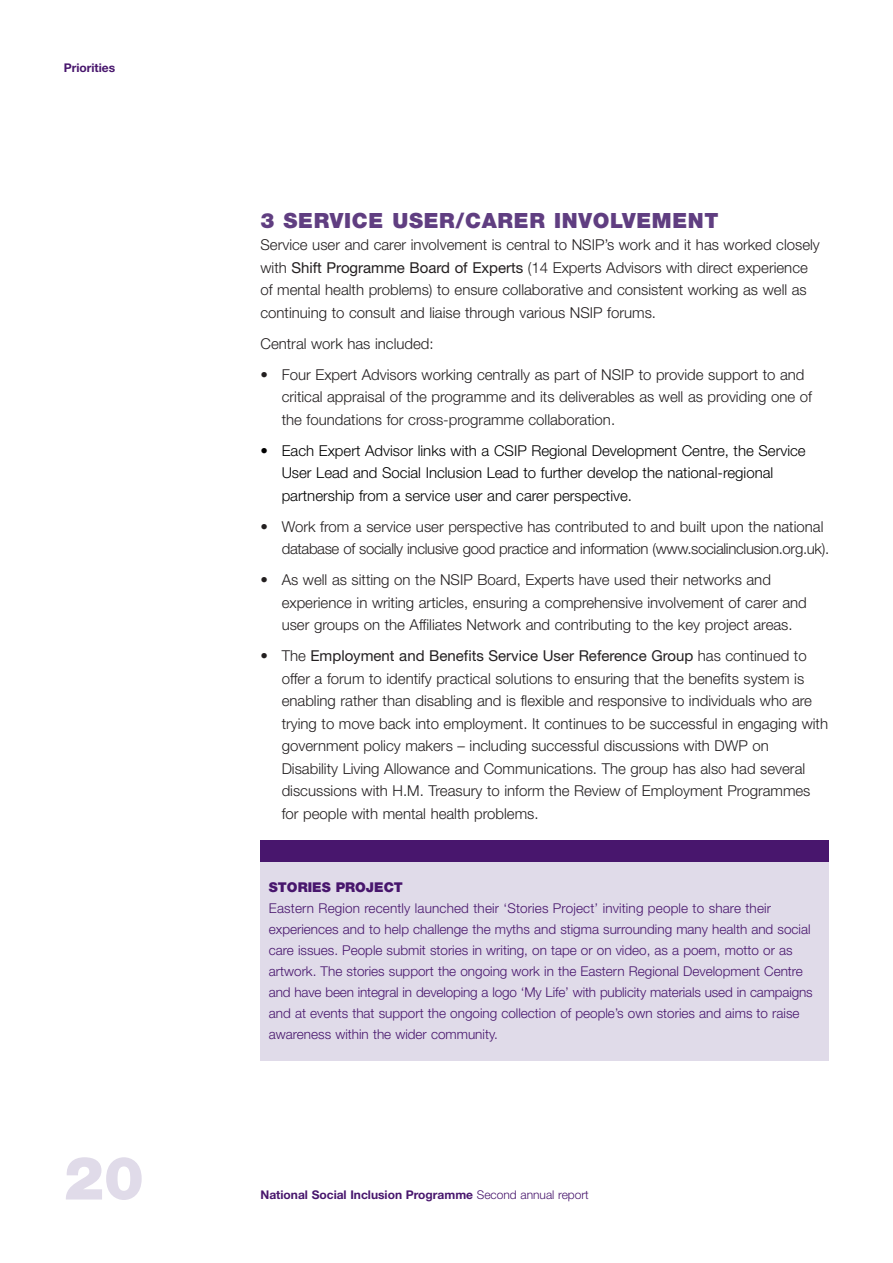
<style>
.page{position:relative;width:893px;height:1263px;background:#fff}
.page>*{position:absolute;margin:0;border:0;box-sizing:border-box;transform-origin:0 0}
.t1{font:900 60px "Helvetica Neue";color:#e0dbe9}
.t2{font:900 21px "Helvetica Neue";letter-spacing:.035em;color:#603e81}
.t3{font:300 15px/22.5px "Helvetica Neue";color:#231f20}
.t4{font:300 15px/22.5px "Helvetica Neue";color:#000}
.t5{font:300 15px/22.5px "Helvetica Neue";letter-spacing:-.02em;color:#231f20}
.t6{font:300 13.5px/21px "Helvetica Neue";color:#48166d}
.t7{font:900 13.5px "Helvetica Neue";color:#48166d}
.t8{font:700 12px "Helvetica Neue";color:#48166d}
.s1{font-weight:400}
.s2{font-weight:300}
</style>
<div class="page">
<div style="left:260px;top:861px;width:569px;height:200px;background:#e0dbe9"></div>
<div style="left:260px;top:840px;width:569px;height:21px;background:#48166d"></div>
<p class="t8" style="left:64px;top:64px;width:53px">Priorities</p>
<h1 class="t1" style="left:64px;top:1157px;width:82px">20</h1>
<h2 class="t2" style="left:260px;top:213px;width:460px">3 SERVICE USER/CARER INVOLVEMENT</h2>
<p class="t3" style="left:260px;top:235px;width:561px">Service user and carer involvement is central to NSIP’s work and it has worked closely with <span class="s1">Shift Programme Board of Experts</span> (14 Experts Advisors with direct experience of mental health problems) to ensure collaborative and consistent working as well as continuing to consult and liaise through various NSIP forums.</p>
<p class="t3" style="left:260px;top:333px;width:175px">Central work has included:</p>
<p class="t3" style="left:282px;top:364px;width:532px;text-indent:-21px">• Four Expert Advisors working centrally as part of NSIP to provide support to and critical appraisal of the programme and its deliverables as well as providing one of the foundations for cross-programme collaboration.</p>
<p class="t4" style="left:282px;top:440px;width:525px;text-indent:-21px">• Each Expert Advisor links with a CSIP Regional Development Centre, the Service<br>User Lead and Social Inclusion Lead to further develop the national-regional partnership from a service user and carer perspective.</p>
<p class="t5" style="left:282px;top:516px;width:549px;text-indent:-21px">• Work from a service user perspective has contributed to and built upon the national database of socially inclusive good practice and information (www.socialinclusion.org.uk).</p>
<p class="t3" style="left:282px;top:570px;width:527px;text-indent:-21px">• As well as sitting on the NSIP Board, Experts have used their networks and experience in writing articles, ensuring a comprehensive involvement of carer and user groups on the Affiliates Network and contributing to the key project areas.</p>
<p class="t3" style="left:282px;top:646px;width:548px;text-indent:-21px">• The <span class="s1">Employment and Benefits Service User Reference Group</span> has continued to offer a forum to identify practical solutions to ensuring that the benefits system is enabling rather than disabling and is flexible and responsive to individuals who are trying to move back into employment. It continues to be successful in engaging with government policy makers – including successful discussions with DWP on Disability Living Allowance and Communications. The group has also had several discussions with H.M. Treasury to inform the Review of Employment Programmes for people with mental health problems.</p>
<p class="t7" style="left:269px;top:882px;width:136px">STORIES PROJECT</p>
<p class="t6" style="left:269px;top:899px;width:545px">Eastern Region recently launched their ‘Stories Project’ inviting people to share their experiences and to help challenge the myths and stigma surrounding many health and social care issues. People submit stories in writing, on tape or on video, as a poem, motto or as artwork. The stories support the ongoing work in the Eastern Regional Development Centre and have been integral in developing a logo ‘My Life’ with publicity materials used in campaigns and at events that support the ongoing collection of people’s own stories and aims to raise awareness within the wider community.</p>
<p class="t8" style="left:260px;top:1191px;width:330px">National Social Inclusion Programme <span class="s2">Second annual report</span></p>
</div>
